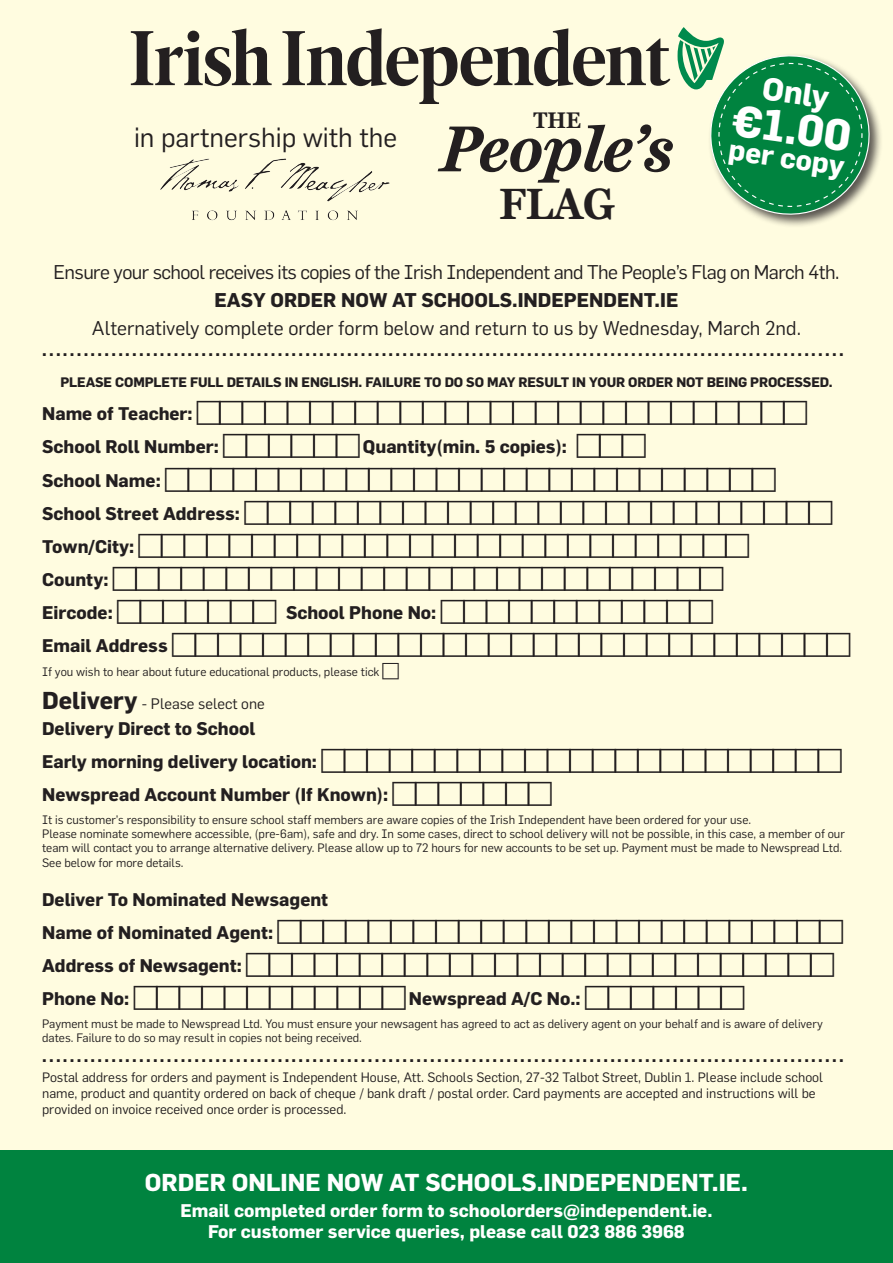
<style>
.page{position:relative;width:893px;height:1263px;background:#fffce0}
.page>*{position:absolute;margin:0;border:0;box-sizing:border-box;transform-origin:0 0}
.t1{font:italic 700 60.15px "News Miller";letter-spacing:-.02em;color:#231f20}
.t2{font:44.85px "Nuacht Serif Text";color:#231f20}
.t3{font:700 43.2px "Flama";color:#fff}
.t4{font:700 40.65px "News Miller";color:#231f20}
.t5{font:700 31.2px "Flama";color:#fff}
.t6{font:700 28.2px "Flama";color:#fff}
.t7{font:27px "Flama";color:#231f20}
.t8{font:700 24px "Flama";color:#fff}
.t9{font:700 21px "News Miller";color:#231f20}
.t10{font:19.5px "Flama";letter-spacing:-.03em;color:#231f20}
.t11{font:19.5px "Flama";color:#231f20}
.t12{font:700 19.5px "Flama";color:#231f20}
.t13{font:700 18px "Flama";color:#231f20}
.t14{font:700 18px/21.6px "Flama";color:#fff;text-align:center}
.t15{font:700 16.35px "Flama";color:#231f20}
.t16{font:15px "Flama";color:#231f20}
.t17{font:700 13.5px "Flama";letter-spacing:-.01em;color:#231f20}
.t18{font:13.35px/16px "Flama";color:#231f20}
.t19{font:12px/14.4px "Flama";color:#231f20}
.s1{font-weight:700;font-size:24px}
</style>
<div class="page">
<div style="left:707px;top:52px;width:176px;height:176px;background:#231f20;opacity:.75"></div>
<svg style="left:131px;top:28px;width:141px;height:58px"></svg>
<svg style="left:677px;top:27px;width:199px;height:192px"></svg>
<svg style="left:282px;top:28px;width:388px;height:76px"></svg>
<img style="left:160px;top:158px;width:230px;height:63px">
<div style="left:0;top:1150px;width:893px;height:113px;background:#00833f"></div>
<p class="t9" style="left:534px;top:107px;width:49px">THE</p>
<p class="t1" style="left:440px;top:111px;width:235px">People’s</p>
<p class="t4" style="left:499px;top:178px;width:117px">FLAG</p>
<p class="t2" style="left:264px;top:114px;width:329px">Take a fresh look</p>
<p class="t7" style="left:134px;top:122px;width:265px">in partnership with the</p>
<p class="t5" style="left:765px;top:69px;width:68px;rotate:8deg">Only</p>
<p class="t3" style="left:735px;top:93px;width:122px;rotate:8deg">€1.00</p>
<p class="t6" style="left:731px;top:132px;width:118px;rotate:8deg">per copy</p>
<p class="t10" style="left:54px;top:261px;width:787px">Ensure your school receives its copies of the Irish Independent and The People’s Flag on March 4th.</p>
<p class="t12" style="left:215px;top:288px;width:465px">EASY ORDER NOW AT SCHOOLS.INDEPENDENT.IE</p>
<p class="t11" style="left:92px;top:316px;width:711px">Alternatively complete order form below and return to us by Wednesday, March 2nd.</p>
<p class="t15" style="left:42px;top:340px;width:803px">....................................................................................................................</p>
<p class="t17" style="left:60px;top:374px;width:774px">PLEASE COMPLETE FULL DETAILS IN ENGLISH. FAILURE TO DO SO MAY RESULT IN YOUR ORDER NOT BEING PROCESSED.</p>
<p class="t13" style="left:42px;top:403px;width:152px">Name of Teacher:</p>
<p class="t13" style="left:42px;top:436px;width:178px">School Roll Number:</p>
<p class="t13" style="left:363px;top:436px;width:206px">Quantity(min. 5 copies):</p>
<p class="t13" style="left:42px;top:469px;width:120px">School Name:</p>
<p class="t13" style="left:42px;top:502px;width:199px">School Street Address:</p>
<p class="t13" style="left:42px;top:535px;width:94px">Town/City:</p>
<p class="t13" style="left:42px;top:568px;width:68px">County:</p>
<p class="t13" style="left:42px;top:601px;width:72px">Eircode:</p>
<p class="t13" style="left:286px;top:601px;width:152px">School Phone No:</p>
<p class="t13" style="left:42px;top:634px;width:127px">Email Address</p>
<p class="t19" style="left:42px;top:664px;width:339px">If you wish to hear about future educational products, please tick</p>
<p class="t16" style="left:42px;top:695px;width:224px"><span class="s1">Delivery</span> - Please select one</p>
<p class="t13" style="left:42px;top:717px;width:215px">Delivery Direct to School</p>
<p class="t13" style="left:42px;top:750px;width:276px">Early morning delivery location:</p>
<p class="t13" style="left:42px;top:783px;width:348px">Newspread Account Number (If Known):</p>
<p class="t19" style="left:42px;top:812px;width:710px">It is customer’s responsibility to ensure school staff members are aware copies of the Irish Independent have been ordered for your use.</p>
<p class="t19" style="left:42px;top:826px;width:804px">Please nominate somewhere accessible, (pre-6am), safe and dry. In some cases, direct to school delivery will not be possible, in this case, a member of our team will contact you to arrange alternative delivery. Please allow up to 72 hours for new accounts to be set up. Payment must be made to Newspread Ltd.<br>See below for more details.</p>
<p class="t13" style="left:42px;top:888px;width:287px">Deliver To Nominated Newsagent</p>
<p class="t13" style="left:42px;top:921px;width:232px">Name of Nominated Agent:</p>
<p class="t13" style="left:42px;top:954px;width:201px">Address of Newsagent:</p>
<p class="t13" style="left:42px;top:987px;width:89px">Phone No:</p>
<p class="t13" style="left:409px;top:987px;width:173px">Newspread A/C No.:</p>
<p class="t19" style="left:42px;top:1016px;width:782px">Payment must be made to Newspread Ltd. You must ensure your newsagent has agreed to act as delivery agent on your behalf and is aware of delivery dates. Failure to do so may result in copies not being received.</p>
<p class="t15" style="left:42px;top:1046px;width:803px">....................................................................................................................</p>
<p class="t18" style="left:42px;top:1069px;width:782px">Postal address for orders and payment is Independent House, Att. Schools Section, 27-32 Talbot Street, Dublin 1. Please include school name, product and quantity ordered on back of cheque / bank draft / postal order. Card payments are accepted and instructions will be provided on invoice received once order is processed.</p>
<p class="t8" style="left:145px;top:1167px;width:604px">ORDER ONLINE NOW AT SCHOOLS.INDEPENDENT.IE.</p>
<p class="t14" style="left:180px;top:1199px;width:533px">Email completed order form to schoolorders@independent.ie.<br>For customer service queries, please call 023 886 3968</p>
</div>
